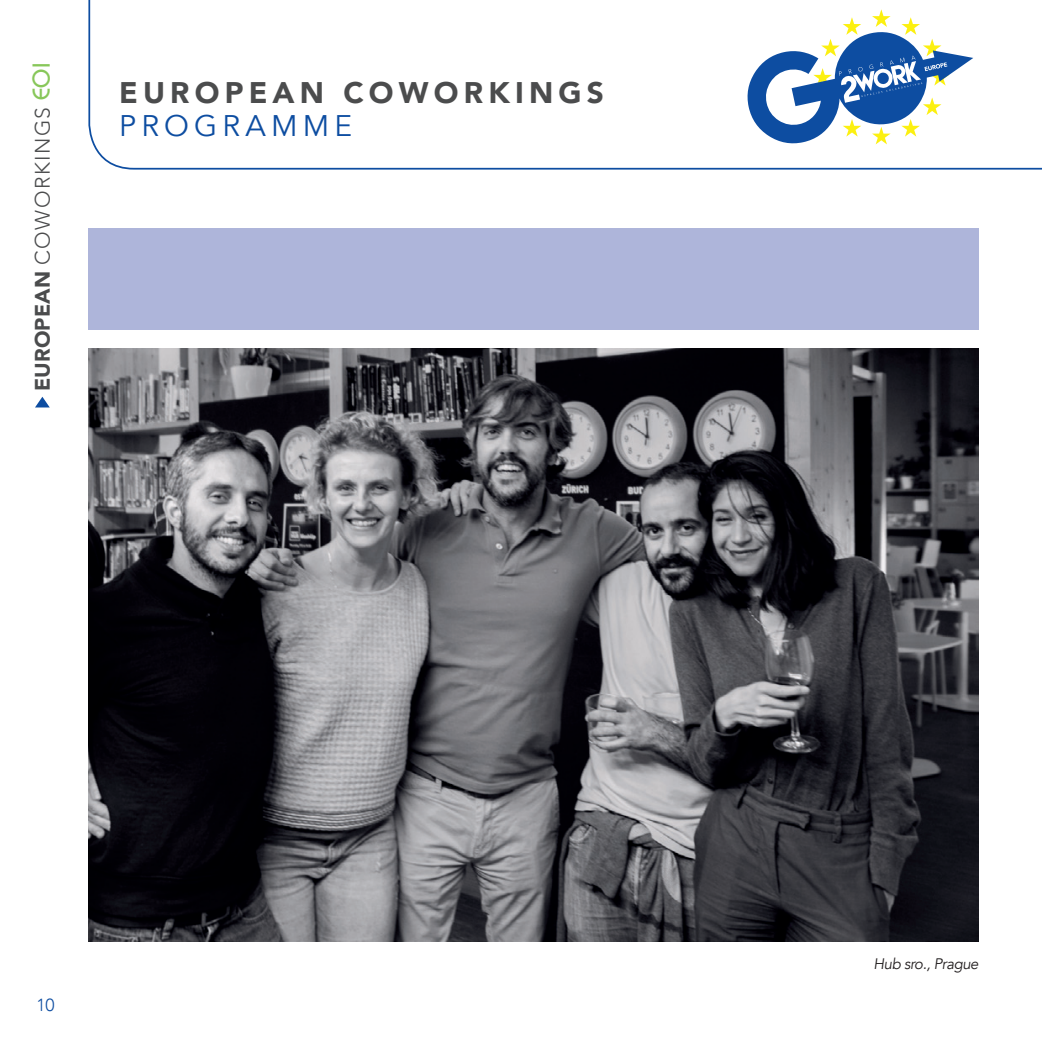
<style>
.page{position:relative;width:1042px;height:1042px;background:#fff}
.page>*{position:absolute;margin:0;border:0;box-sizing:border-box;transform-origin:0 0}
.t1{font:900 29.75px "Avenir";letter-spacing:.175em;color:#4b4c4d}
.t2{font:29.75px "Avenir";letter-spacing:.175em;color:#0d4da1}
.t3{font:300 21px "Avenir";letter-spacing:.07em;color:#4b4c4d}
.t4{font:300 17.5px "Avenir";color:#0d4da1}
.t5{font:italic 15.22px "Avenir";letter-spacing:-.03em;color:#231f20}
.s1{font-weight:900}
.s2{font-family:"Bauhaus Std";font-weight:500;font-size:24.5px;color:#88c75a}
</style>
<div class="page">
<svg style="left:35px;top:397px;width:15px;height:10px"></svg>
<svg style="left:88px;top:0;width:954px;height:170px"></svg>
<img style="left:88px;top:348px;width:890px;height:593px">
<div style="left:88px;top:228px;width:891px;height:102px;background:#aeb5da"></div>
<p class="t3" style="left:30px;top:391px;width:330px;rotate:-90deg"><span class="s1">EUROPEAN</span> COWORKINGS <span class="s2">eoi</span></p>
<h1 class="t1" style="left:119px;top:67px;width:486px">EUROPEAN COWORKINGS</h1>
<h1 class="t2" style="left:119px;top:108px;width:234px">PROGRAMME</h1>
<p class="t4" style="left:36px;top:995px;width:20px">10</p>
<p class="t5" style="left:873px;top:955px;width:106px">Hub sro., Prague</p>
</div>
